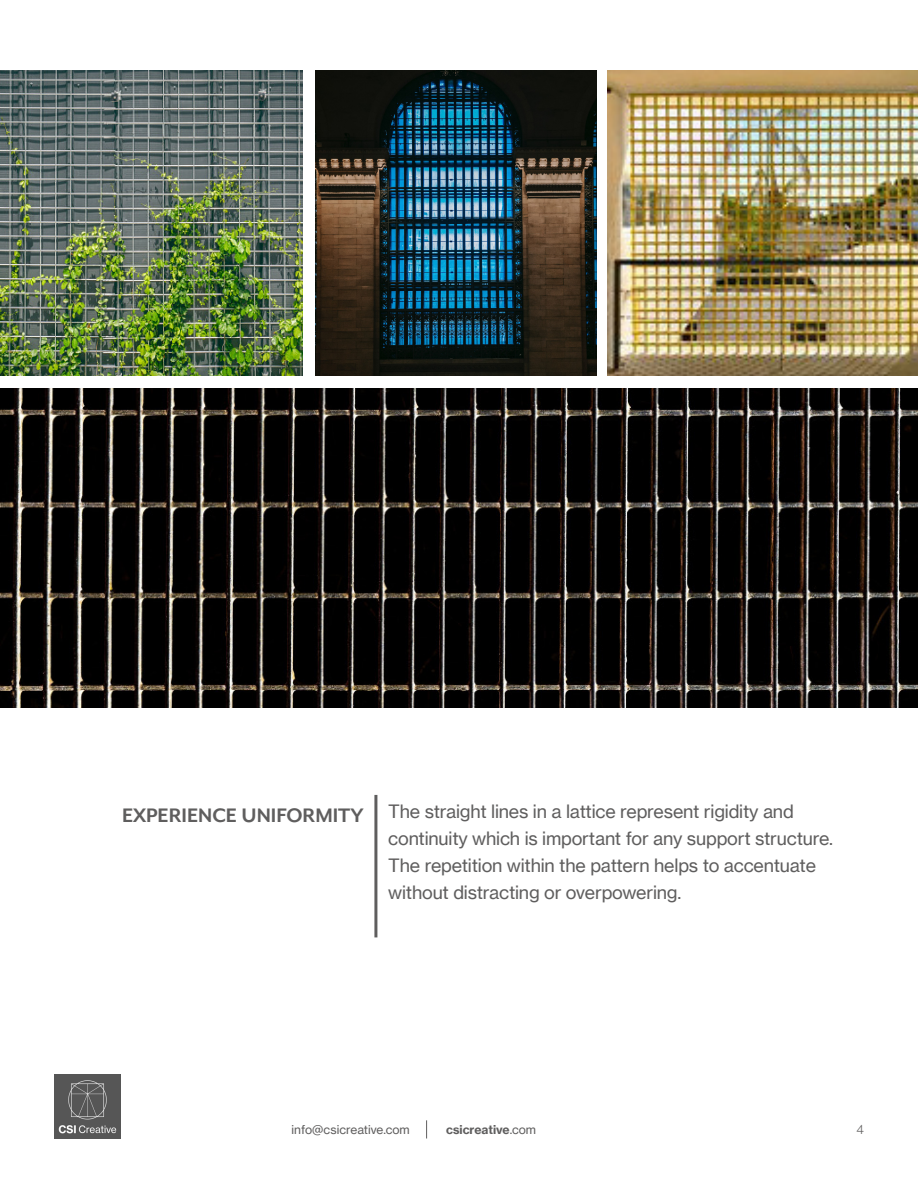
<style>
.page{position:relative;width:918px;height:1188px;background:#fff}
.page>*{position:absolute;margin:0;border:0;box-sizing:border-box;transform-origin:0 0}
.t1{font:700 22.5px "Mr Eaves XL Mod OT";color:#5f5e5e}
.Body{font:18px/27px "N Haas Grotesk TX Pro 55 Rg";letter-spacing:-.01em;color:#5f5e5e}
.t2{font:15px "Mr Eaves XL Mod OT";color:#5f5e5e}
.t3{font:12px "N Haas Grotesk TX Pro 55 Rg";color:#5f5e5e}
.t4{font:12px "N Haas Grotesk TX Pro 75 Bd";color:#5f5e5e}
.s1{font-family:"N Haas Grotesk TX Pro 55 Rg"}
</style>
<div class="page">
<hr style="left:374px;top:795px;width:3px;height:142px;background:#5f5e5e">
<img style="left:608px;top:70px;width:310px;height:306px">
<img style="left:0;top:389px;width:918px;height:318px">
<img style="left:0;top:70px;width:302px;height:306px">
<img style="left:315px;top:70px;width:281px;height:306px">
<svg style="left:426px;top:1120px;width:1px;height:18px"></svg>
<img style="left:54px;top:1075px;width:67px;height:63px">
<p class="t1" style="left:122px;top:804px;width:243px">EXPERIENCE UNIFORMITY</p>
<p class="Body" style="left:388px;top:798px;width:446px">The straight lines in a lattice represent rigidity and continuity which is important for any support structure.<br>The repetition within the pattern helps to accentuate without distracting or overpowering.</p>
<p class="t3" style="left:292px;top:1122px;width:120px">info@csicreative.com</p>
<p class="t4" style="left:446px;top:1122px;width:91px">csicreative<span class="s1">.com</span></p>
<p class="t2" style="left:856px;top:1122px;width:9px">4</p>
</div>
